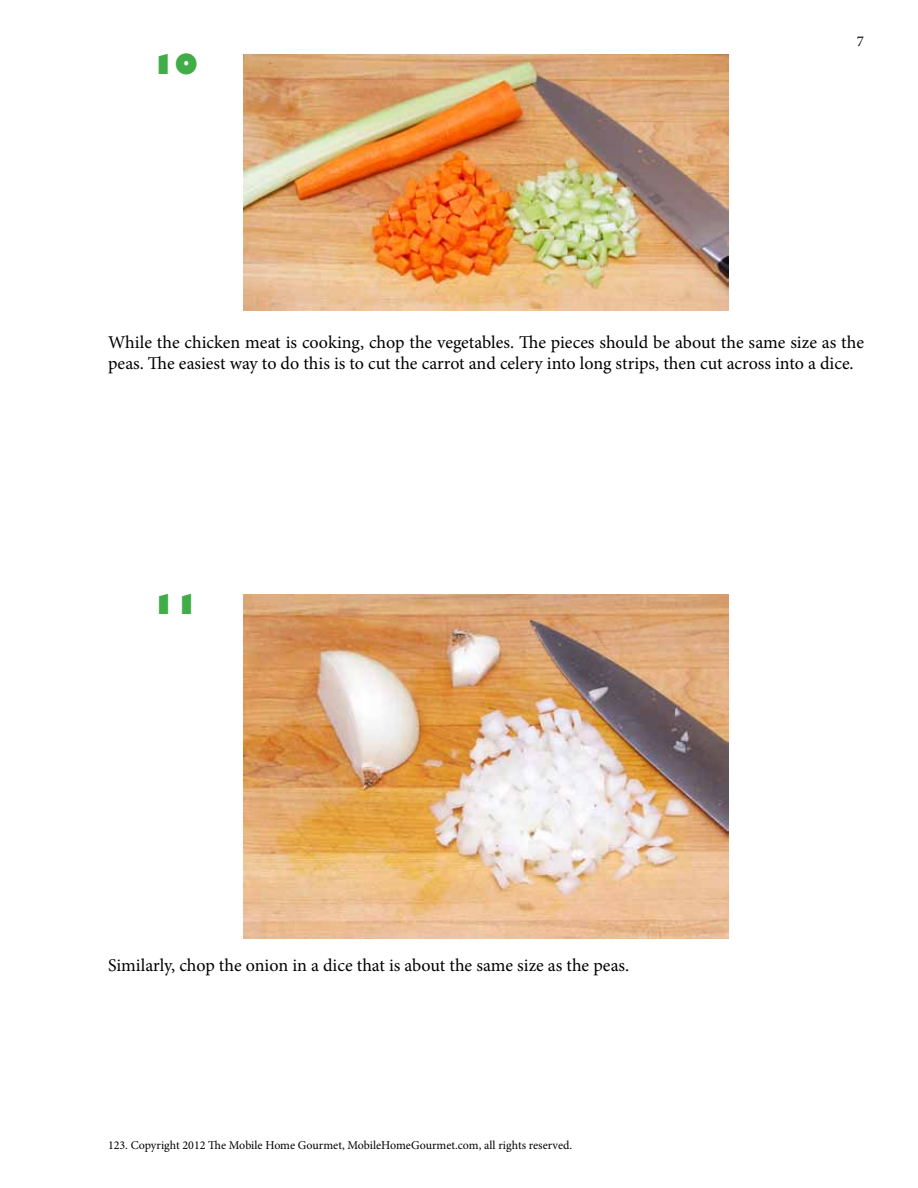
<style>
.page{position:relative;width:918px;height:1188px;background:#fff}
.page>*{position:absolute;margin:0;border:0;box-sizing:border-box;transform-origin:0 0}
.t1{font:800 27px "Gill Sans";color:#41ad49}
.t2{font:18px/21.6px "Minion Pro";color:#000}
.t3{font:15px "Minion Pro";color:#000}
.t4{font:12px "Minion Pro";color:#000}
</style>
<div class="page">
<img style="left:243px;top:54px;width:486px;height:256px">
<img style="left:243px;top:594px;width:486px;height:345px">
<h1 class="t1" style="left:152px;top:48px;width:48px">10</h1>
<p class="t3" style="left:857px;top:32px;width:9px">7</p>
<p class="t2" style="left:108px;top:331px;width:758px">While the chicken meat is cooking, chop the vegetables. The pieces should be about the same size as the peas. The easiest way to do this is to cut the carrot and celery into long strips, then cut across into a dice.</p>
<h1 class="t1" style="left:152px;top:588px;width:48px">11</h1>
<p class="t2" style="left:108px;top:954px;width:523px">Similarly, chop the onion in a dice that is about the same size as the peas.</p>
<p class="t4" style="left:108px;top:1138px;width:466px">123. Copyright 2012 The Mobile Home Gourmet, MobileHomeGourmet.com, all rights reserved.</p>
</div>
